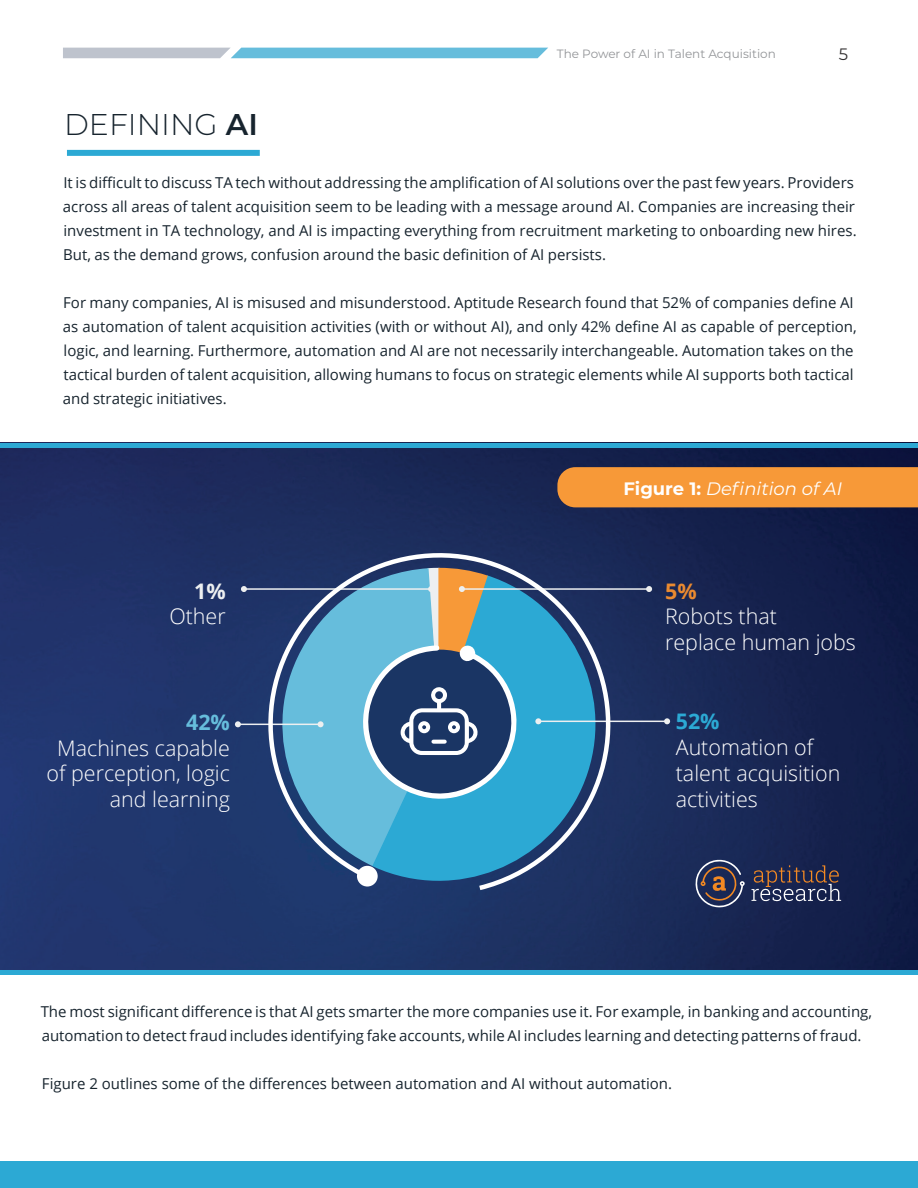
<style>
.page{position:relative;width:918px;height:1188px;background:#fff}
.page>*{position:absolute;margin:0;border:0;box-sizing:border-box;transform-origin:0 0}
.t1{font:300 30px "Montserrat";color:#17242e}
.t2{font:300 21.45px/25.8px "Open Sans";color:#fff}
.t3{font:700 21.45px "Open Sans";color:#2ca9d4}
.t4{font:700 21.45px "Open Sans";color:#66bddc}
.t5{font:700 21.45px "Open Sans";color:#ea8a30}
.t6{font:700 21.45px "Open Sans";color:#edeff0}
.t7{font:italic 18px "Montserrat";color:#fff}
.t8{font:16.5px "Montserrat";color:#312f30}
.t9{font:15px/24px "Open Sans";color:#17242e}
.t10{font:12px "Montserrat";color:#939598}
.s1{font-weight:600}
.s2{font-weight:700;font-style:normal}
</style>
<div class="page">
<svg style="left:63px;top:48px;width:485px;height:10px"></svg>
<img style="left:0;top:448px;width:918px;height:522px">
<div style="left:557px;top:467px;width:361px;height:40px;background:#f79938"></div>
<svg style="left:696px;top:860px;width:145px;height:48px"></svg>
<div style="left:0;top:1162px;width:918px;height:26px;background:#2ca9d4"></div>
<div style="left:0;top:443px;width:918px;height:5px;background:#2ca9d4"></div>
<div style="left:0;top:970px;width:918px;height:5px;background:#2ca9d4"></div>
<div style="left:67px;top:150px;width:193px;height:6px;background:#2ca9d4"></div>
<div style="left:372px;top:893px;width:242px;height:7px;background:#1e3466"></div>
<svg style="left:241px;top:586px;width:6px;height:6px"></svg>
<hr style="left:238px;top:724px;width:83px;height:1px;background:#edeff0">
<svg style="left:235px;top:721px;width:6px;height:6px"></svg>
<hr style="left:462px;top:588px;width:187px;height:2px;background:#edeff0">
<svg style="left:646px;top:586px;width:6px;height:6px"></svg>
<hr style="left:538px;top:721px;width:129px;height:1px;background:#edeff0">
<svg style="left:664px;top:718px;width:6px;height:6px"></svg>
<svg style="left:247px;top:532px;width:385px;height:361px"></svg>
<div style="left:357px;top:866px;width:21px;height:21px;background:#fff;border-radius:50%"></div>
<h1 class="t1" style="left:64px;top:104px;width:195px">DEFINING <span class="s1">AI</span></h1>
<p class="t10" style="left:557px;top:45px;width:221px">The Power of AI in Talent Acquisition</p>
<p class="t8" style="left:839px;top:43px;width:11px">5</p>
<p class="t9" style="left:63px;top:170px;width:795px">It is difficult to discuss TA tech without addressing the amplification of AI solutions over the past few years. Providers across all areas of talent acquisition seem to be leading with a message around AI. Companies are increasing their investment in TA technology, and AI is impacting everything from recruitment marketing to onboarding new hires.<br>But, as the demand grows, confusion around the basic definition of AI persists.</p>
<p class="t9" style="left:63px;top:290px;width:795px">For many companies, AI is misused and misunderstood. Aptitude Research found that 52% of companies define AI as automation of talent acquisition activities (with or without AI), and only 42% define AI as capable of perception, logic, and learning. Furthermore, automation and AI are not necessarily interchangeable. Automation takes on the tactical burden of talent acquisition, allowing humans to focus on strategic elements while AI supports both tactical and strategic initiatives.</p>
<h2 class="t6" style="left:194px;top:576px;width:33px">1%</h2>
<h2 class="t2" style="left:169px;top:603px;width:58px">Other</h2>
<h2 class="t4" style="left:186px;top:707px;width:45px">42%</h2>
<h2 class="t2" style="left:47px;top:734px;width:185px;text-align:right">Machines capable of perception, logic and learning</h2>
<p class="t7" style="left:624px;top:476px;width:220px"><span class="s2">Figure 1:</span> Definition of AI</p>
<h2 class="t5" style="left:665px;top:576px;width:33px">5%</h2>
<h2 class="t2" style="left:665px;top:603px;width:192px">Robots that<br>replace human jobs</h2>
<h2 class="t3" style="left:676px;top:707px;width:45px">52%</h2>
<h2 class="t2" style="left:676px;top:734px;width:166px">Automation of talent acquisition activities</h2>
<p class="t9" style="left:41px;top:999px;width:833px">The most significant difference is that AI gets smarter the more companies use it. For example, in banking and accounting, automation to detect fraud includes identifying fake accounts, while AI includes learning and detecting patterns of fraud.</p>
<p class="t9" style="left:42px;top:1071px;width:632px">Figure 2 outlines some of the differences between automation and AI without automation.</p>
</div>
